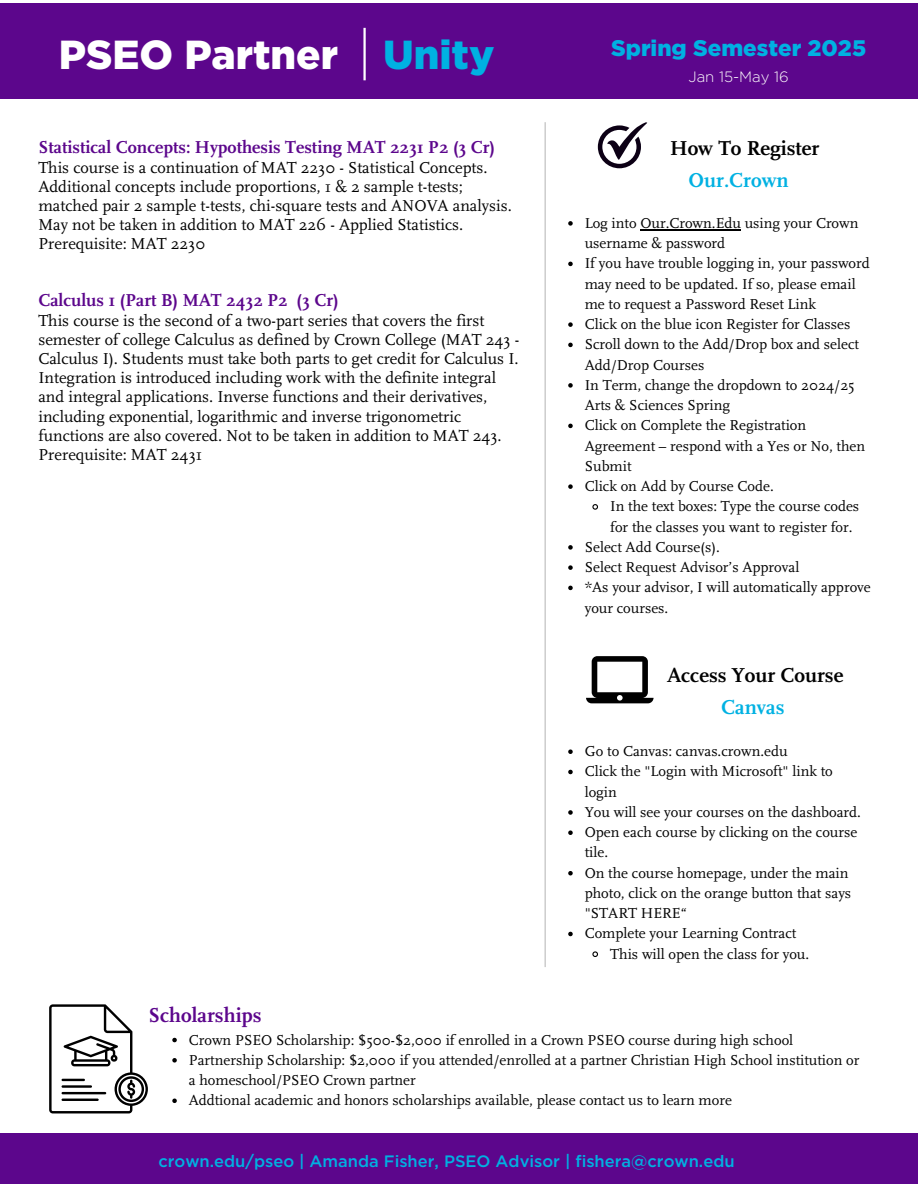
<style>
.page{position:relative;width:918px;height:1188px;background:#fff}
.page>*{position:absolute;margin:0;border:0;box-sizing:border-box;transform-origin:0 0}
.t1{font:900 40.5px "Gotham";color:#fff}
.t2{font:900 22.5px "Gotham";color:#00b1e2}
.t3{font:700 21px "Scala OT";color:#000}
.t4{font:700 21px "Scala OT";color:#00b1e2}
.t5{font:700 21px "Scala OT";color:#5c068c}
.t6{font:700 18px "Scala OT";color:#5c068c}
.t7{font:16.5px/19.2px "Scala OT";color:#000}
.t8{font:500 16.5px "Gotham";color:#00b1e2}
.t9{font:15px/20.2px "Scala OT";color:#000}
.t10{font:300 15px "Gotham";color:#fdfcfd}
.s1{color:#00b1e2}
</style>
<div class="page">
<div style="left:0;top:3px;width:918px;height:96px;background:#5c068c"></div>
<hr style="left:363px;top:28px;width:3px;height:52px;background:#fff">
<div style="left:0;top:1133px;width:918px;height:51px;background:#5c068c"></div>
<hr style="left:545px;top:122px;width:1px;height:845px;background:#bbbcbc">
<svg style="left:598px;top:122px;width:49px;height:46px"></svg>
<svg style="left:586px;top:656px;width:68px;height:47px"></svg>
<svg style="left:568px;top:221px;width:5px;height:5px"></svg>
<hr style="left:640px;top:229px;width:101px;height:1px;background:#000">
<svg style="left:568px;top:262px;width:5px;height:4px"></svg>
<svg style="left:568px;top:322px;width:5px;height:5px"></svg>
<svg style="left:568px;top:343px;width:5px;height:4px"></svg>
<svg style="left:568px;top:383px;width:5px;height:5px"></svg>
<svg style="left:568px;top:424px;width:5px;height:4px"></svg>
<svg style="left:568px;top:484px;width:5px;height:5px"></svg>
<svg style="left:592px;top:504px;width:6px;height:6px"></svg>
<svg style="left:568px;top:545px;width:5px;height:5px"></svg>
<svg style="left:568px;top:565px;width:5px;height:5px"></svg>
<svg style="left:568px;top:586px;width:5px;height:4px"></svg>
<svg style="left:568px;top:749px;width:5px;height:5px"></svg>
<svg style="left:568px;top:770px;width:5px;height:4px"></svg>
<svg style="left:568px;top:810px;width:5px;height:5px"></svg>
<svg style="left:568px;top:830px;width:5px;height:5px"></svg>
<svg style="left:568px;top:871px;width:5px;height:4px"></svg>
<svg style="left:568px;top:932px;width:5px;height:4px"></svg>
<svg style="left:592px;top:951px;width:6px;height:6px"></svg>
<svg style="left:49px;top:1004px;width:99px;height:109px"></svg>
<hr style="left:62px;top:1079px;width:23px;height:2px;background:#000">
<hr style="left:62px;top:1085px;width:30px;height:3px;background:#000">
<hr style="left:62px;top:1092px;width:44px;height:2px;background:#000">
<hr style="left:62px;top:1099px;width:37px;height:2px;background:#000">
<svg style="left:172px;top:1038px;width:5px;height:4px"></svg>
<svg style="left:172px;top:1058px;width:5px;height:5px"></svg>
<svg style="left:172px;top:1099px;width:5px;height:4px"></svg>
<h1 class="t1" style="left:59px;top:30px;width:437px">PSEO Partner <span class="s1">Unity</span></h1>
<h2 class="t6" style="left:38px;top:136px;width:458px">Statistical Concepts: Hypothesis Testing MAT 2231 P2 (3 Cr)</h2>
<p class="t7" style="left:38px;top:158px;width:475px">This course is a continuation of MAT 2230 - Statistical Concepts.<br>Additional concepts include proportions, 1 &amp; 2 sample t-tests; matched pair 2 sample t-tests, chi-square tests and ANOVA analysis.<br>May not be taken in addition to MAT 226 - Applied Statistics.<br>Prerequisite: MAT 2230</p>
<p class="t6" style="left:38px;top:289px;width:302px">Calculus 1 (Part B) MAT 2432 P2 (3 Cr)</p>
<p class="t7" style="left:38px;top:311px;width:482px">This course is the second of a two-part series that covers the first semester of college Calculus as defined by Crown College (MAT 243 - Calculus I). Students must take both parts to get credit for Calculus I.<br>Integration is introduced including work with the definite integral and integral applications. Inverse functions and their derivatives, including exponential, logarithmic and inverse trigonometric functions are also covered. Not to be taken in addition to MAT 243.<br>Prerequisite: MAT 2431</p>
<h2 class="t2" style="left:611px;top:35px;width:257px">Spring Semester 2025</h2>
<p class="t10" style="left:688px;top:67px;width:102px">Jan 15-May 16</p>
<p class="t3" style="left:670px;top:135px;width:151px">How To Register</p>
<p class="t4" style="left:689px;top:167px;width:102px">Our.Crown</p>
<p class="t9" style="left:585px;top:213px;width:275px">Log into Our.Crown.Edu using your Crown username &amp; password</p>
<p class="t9" style="left:585px;top:253px;width:287px">If you have trouble logging in, your password may need to be updated. If so, please email me to request a Password Reset Link</p>
<p class="t9" style="left:585px;top:314px;width:267px">Click on the blue icon Register for Classes</p>
<h2 class="t9" style="left:585px;top:334px;width:276px">Scroll down to the Add/Drop box and select<br>Add/Drop Courses</h2>
<h2 class="t9" style="left:585px;top:375px;width:272px">In Term, change the dropdown to 2024/25<br>Arts &amp; Sciences Spring</h2>
<p class="t9" style="left:585px;top:415px;width:282px">Click on Complete the Registration<br>Agreement – respond with a Yes or No, then<br>Submit</p>
<p class="t9" style="left:585px;top:476px;width:191px">Click on Add by Course Code.</p>
<p class="t9" style="left:610px;top:496px;width:251px">In the text boxes: Type the course codes for the classes you want to register for.</p>
<p class="t9" style="left:585px;top:537px;width:137px">Select Add Course(s).</p>
<p class="t9" style="left:585px;top:557px;width:216px">Select Request Advisor’s Approval</p>
<p class="t9" style="left:585px;top:577px;width:288px">*As your advisor, I will automatically approve your courses.</p>
<p class="t3" style="left:667px;top:663px;width:178px">Access Your Course</p>
<p class="t4" style="left:721px;top:694px;width:65px">Canvas</p>
<p class="t9" style="left:585px;top:741px;width:204px">Go to Canvas: canvas.crown.edu</p>
<p class="t9" style="left:585px;top:761px;width:250px">Click the "Login with Microsoft" link to login</p>
<p class="t9" style="left:585px;top:802px;width:278px">You will see your courses on the dashboard.</p>
<p class="t9" style="left:585px;top:822px;width:274px">Open each course by clicking on the course tile.</p>
<p class="t9" style="left:585px;top:863px;width:268px">On the course homepage, under the main photo, click on the orange button that says "START HERE“</p>
<p class="t9" style="left:585px;top:923px;width:213px">Complete your Learning Contract</p>
<h2 class="t9" style="left:610px;top:944px;width:201px">This will open the class for you.</h2>
<p class="t5" style="left:148px;top:1003px;width:115px">Scholarships</p>
<p class="t9" style="left:189px;top:1029px;width:606px">Crown PSEO Scholarship: $500-$2,000 if enrolled in a Crown PSEO course during high school</p>
<h2 class="t9" style="left:189px;top:1050px;width:672px">Partnership Scholarship: $2,000 if you attended/enrolled at a partner Christian High School institution or a homeschool/PSEO Crown partner</h2>
<p class="t9" style="left:189px;top:1090px;width:545px">Addtional academic and honors scholarships available, please contact us to learn more</p>
<p class="t8" style="left:158px;top:1151px;width:578px">crown.edu/pseo | Amanda Fisher, PSEO Advisor | fishera@crown.edu</p>
</div>
